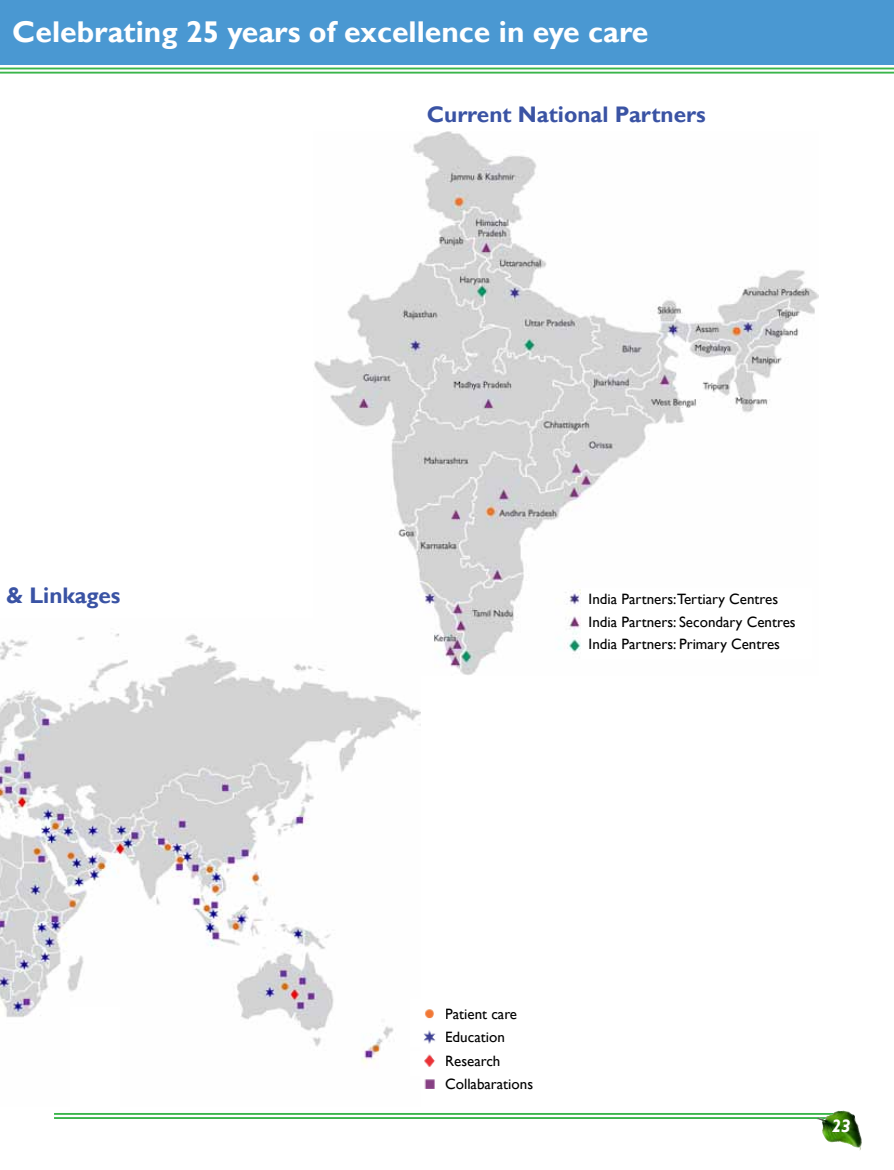
<style>
.page{position:relative;width:894px;height:1170px;background:#fff}
.page>*{position:absolute;margin:0;border:0;box-sizing:border-box;transform-origin:0 0}
.t1{font:700 30px "Gill Sans";color:#fff}
.t2{font:700 22.5px "Gill Sans";color:#3a53a4}
.t3{font:italic 700 18px "Gill Sans";color:#fff}
.t4{font:15px/22.5px "Gill Sans";color:#000}
</style>
<div class="page">
<div style="left:0;top:68px;width:893px;height:6px;background:#39b54a"></div>
<div style="left:54px;top:1113px;width:785px;height:6px;background:#51bd60"></div>
<hr style="left:0;top:69px;width:893px;height:3px;background:#fff">
<hr style="left:54px;top:1115px;width:785px;height:2px;background:#fff">
<img style="left:816px;top:1110px;width:45px;height:40px">
<div style="left:0;top:0;width:893px;height:65px;background:#4a98d2"></div>
<img style="left:424px;top:1079px;width:11px;height:9px">
<img style="left:314px;top:131px;width:504px;height:544px">
<div style="left:581px;top:588px;width:230px;height:70px;background:#fff"></div>
<img style="left:0;top:618px;width:420px;height:446px">
<div style="left:70px;top:1007px;width:50px;height:102px;background:#fff"></div>
<img style="left:410px;top:999px;width:24px;height:27px">
<img style="left:410px;top:1028px;width:26px;height:18px">
<img style="left:410px;top:1051px;width:25px;height:16px">
<h1 class="t1" style="left:12px;top:13px;width:637px">Celebrating 25 years of excellence in eye care</h1>
<h2 class="t2" style="left:427px;top:101px;width:280px">Current National Partners</h2>
<h2 class="t2" style="left:6px;top:582px;width:116px">&amp; Linkages</h2>
<p class="t4" style="left:588px;top:588px;width:208px">India Partners:Tertiary Centres<br>India Partners: Secondary Centres<br>India Partners: Primary Centres</p>
<p class="t4" style="left:445px;top:1002px;width:73px">Patient care</p>
<p class="t4" style="left:445px;top:1025px;width:61px">Education</p>
<p class="t4" style="left:445px;top:1050px;width:57px">Research</p>
<p class="t4" style="left:445px;top:1072px;width:89px">Collabarations</p>
<p class="t3" style="left:831px;top:1116px;width:21px">23</p>
</div>
